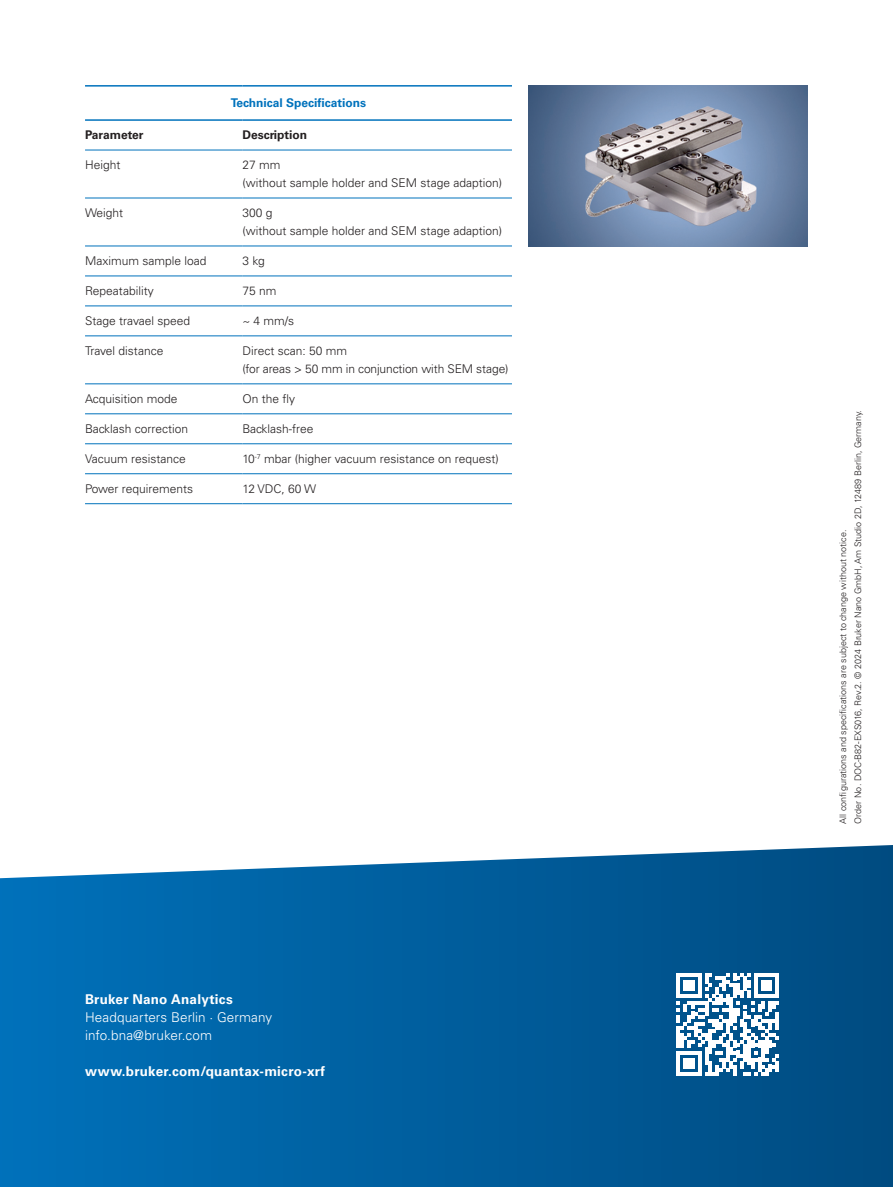
<style>
.page{position:relative;width:893px;height:1187px;background:#fff}
.page>*{position:absolute;margin:0;border:0;box-sizing:border-box;transform-origin:0 0}
.t1{font:700 13.5px "Univers LT Std";letter-spacing:.015em;color:#fff}
.t2{font:300 13.5px/18px "Univers LT Std";letter-spacing:.005em;color:#fff}
.t3{font:300 12px/18px "Univers LT Std";color:#231f20}
.t4{font:700 12px "Univers LT Std";color:#0072bc}
.t5{font:700 12px "Univers LT Std";color:#231f20}
.t6{font:300 9px/15px "Univers LT Std";color:#231f20}
</style>
<div class="page">
<svg style="left:0;top:845px;width:893px;height:341px;background:#0d66a2"></svg>
<svg style="left:677px;top:972px;width:102px;height:103px"></svg>
<hr style="left:775px;top:1061px;width:4px;height:10px;background:#fff">
<hr style="left:85px;top:85px;width:157px;height:2px;background:#0072bc">
<hr style="left:242px;top:85px;width:270px;height:2px;background:#0072bc">
<hr style="left:85px;top:119px;width:157px;height:2px;background:#0072bc">
<hr style="left:85px;top:150px;width:157px;height:1px;background:#0072bc">
<hr style="left:242px;top:119px;width:270px;height:2px;background:#0072bc">
<hr style="left:242px;top:150px;width:270px;height:1px;background:#0072bc">
<hr style="left:85px;top:198px;width:157px;height:1px;background:#0072bc">
<hr style="left:242px;top:198px;width:270px;height:1px;background:#0072bc">
<hr style="left:85px;top:246px;width:157px;height:1px;background:#0072bc">
<hr style="left:242px;top:246px;width:270px;height:1px;background:#0072bc">
<hr style="left:85px;top:276px;width:157px;height:1px;background:#0072bc">
<hr style="left:242px;top:276px;width:270px;height:1px;background:#0072bc">
<hr style="left:85px;top:305px;width:157px;height:1px;background:#0072bc">
<hr style="left:242px;top:305px;width:270px;height:1px;background:#0072bc">
<hr style="left:85px;top:335px;width:157px;height:1px;background:#0072bc">
<hr style="left:242px;top:335px;width:270px;height:1px;background:#0072bc">
<hr style="left:85px;top:383px;width:157px;height:1px;background:#0072bc">
<hr style="left:242px;top:383px;width:270px;height:1px;background:#0072bc">
<hr style="left:85px;top:413px;width:157px;height:1px;background:#0072bc">
<hr style="left:242px;top:413px;width:270px;height:1px;background:#0072bc">
<hr style="left:85px;top:443px;width:157px;height:1px;background:#0072bc">
<hr style="left:242px;top:443px;width:270px;height:1px;background:#0072bc">
<hr style="left:85px;top:473px;width:157px;height:1px;background:#0072bc">
<hr style="left:242px;top:473px;width:270px;height:1px;background:#0072bc">
<hr style="left:85px;top:503px;width:157px;height:1px;background:#0072bc">
<hr style="left:242px;top:503px;width:270px;height:1px;background:#0072bc">
<img style="left:529px;top:85px;width:279px;height:161px">
<p class="t4" style="left:231px;top:96px;width:137px">Technical Specifications</p>
<p class="t5" style="left:85px;top:128px;width:60px">Parameter</p>
<p class="t5" style="left:242px;top:128px;width:66px">Description</p>
<p class="t3" style="left:85px;top:156px;width:37px">Height</p>
<p class="t3" style="left:242px;top:156px;width:261px">27 mm<br>(without sample holder and SEM stage adaption)</p>
<p class="t3" style="left:85px;top:204px;width:40px">Weight</p>
<p class="t3" style="left:242px;top:204px;width:261px">300 g<br>(without sample holder and SEM stage adaption)</p>
<p class="t3" style="left:85px;top:252px;width:123px">Maximum sample load</p>
<p class="t3" style="left:242px;top:252px;width:24px">3 kg</p>
<p class="t3" style="left:85px;top:282px;width:70px">Repeatability</p>
<p class="t3" style="left:242px;top:282px;width:36px">75 nm</p>
<p class="t3" style="left:85px;top:312px;width:107px">Stage travael speed</p>
<p class="t3" style="left:242px;top:312px;width:53px">~ 4 mm/s</p>
<p class="t3" style="left:85px;top:342px;width:80px">Travel distance</p>
<p class="t3" style="left:242px;top:342px;width:268px">Direct scan: 50 mm<br>(for areas &gt; 50 mm in conjunction with SEM stage)</p>
<p class="t3" style="left:85px;top:390px;width:94px">Acquisition mode</p>
<p class="t3" style="left:242px;top:390px;width:54px">On the fly</p>
<p class="t3" style="left:85px;top:420px;width:105px">Backlash correction</p>
<p class="t3" style="left:242px;top:420px;width:73px">Backlash-free</p>
<p class="t3" style="left:85px;top:450px;width:102px">Vacuum resistance</p>
<p class="t3" style="left:242px;top:450px;width:258px">10<sup>-7</sup> mbar (higher vacuum resistance on request)</p>
<p class="t3" style="left:85px;top:480px;width:110px">Power requirements</p>
<p class="t3" style="left:242px;top:480px;width:75px">12 VDC, 60 W</p>
<p class="t1" style="left:85px;top:990px;width:149px">Bruker Nano Analytics</p>
<p class="t2" style="left:85px;top:1007px;width:189px">Headquarters Berlin · Germany info.bna@bruker.com</p>
<p class="t1" style="left:85px;top:1062px;width:242px">www.bruker.com/quantax-micro-xrf</p>
<p class="t6" style="left:835px;top:823px;width:415px;rotate:-90deg">All configurations and specifications are subject to change without notice.<br>Order No. DOC-B82-EXS016, Rev.2. © 2024 Bruker Nano GmbH, Am Studio 2D, 12489 Berlin, Germany.</p>
</div>
